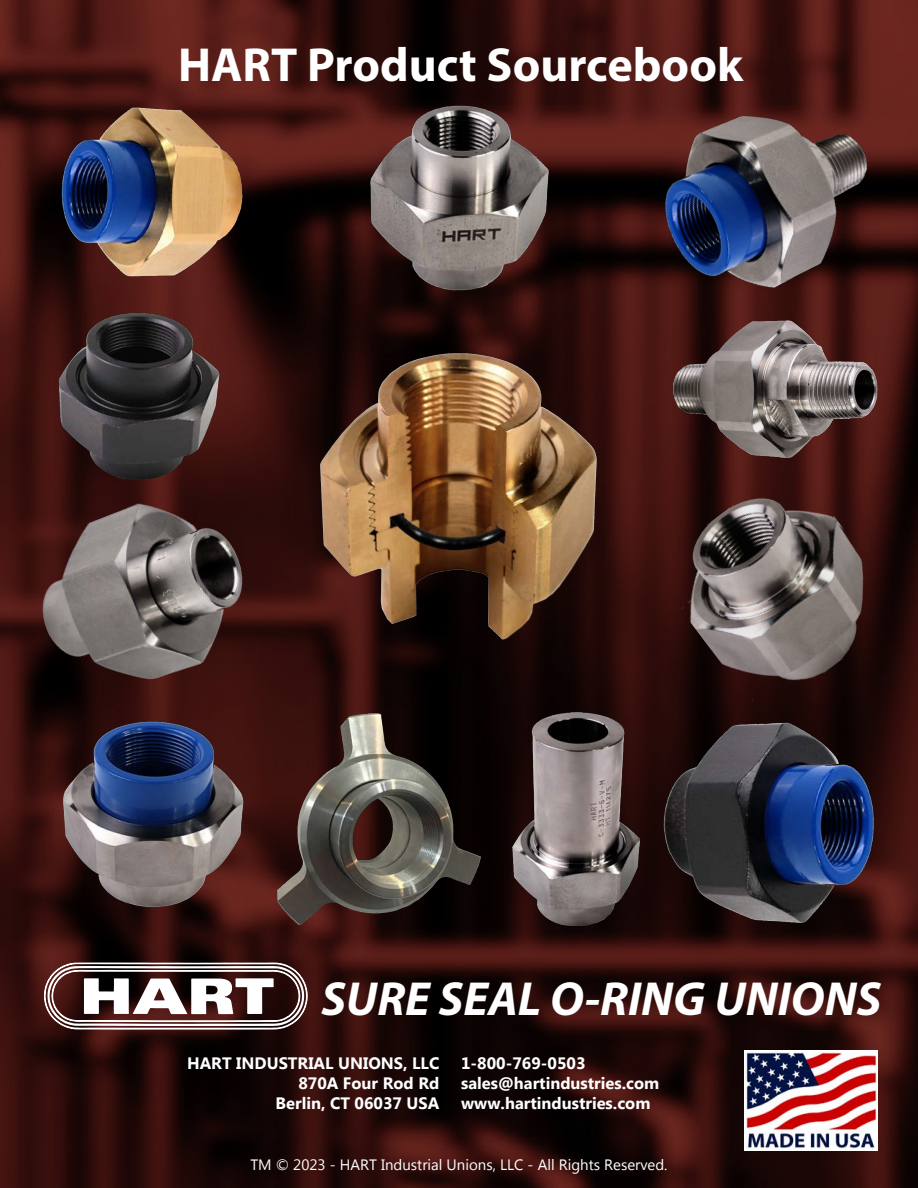
<style>
.page{position:relative;width:918px;height:1188px;background:#fff}
.page>*{position:absolute;margin:0;border:0;box-sizing:border-box;transform-origin:0 0}
.t1{font:700 48px "Myriad Pro";color:#fff}
.t2{font:italic 700 48px "Myriad Pro";color:#fff}
.t3{font:700 16.5px/19.8px "Microsoft New Tai Lue";color:#fff;text-align:right}
.t4{font:15px "Microsoft New Tai Lue";color:#fff}
</style>
<div class="page">
<img style="left:0;top:0;width:918px;height:1188px">
<img style="left:282px;top:714px;width:199px;height:211px">
<img style="left:313px;top:346px;width:288px;height:300px">
<img style="left:610px;top:59px;width:279px;height:271px">
<img style="left:744px;top:1051px;width:134px;height:100px">
<img style="left:0;top:427px;width:316px;height:337px">
<img style="left:22px;top:280px;width:240px;height:220px">
<img style="left:649px;top:460px;width:257px;height:259px">
<img style="left:42px;top:76px;width:205px;height:237px">
<img style="left:625px;top:693px;width:267px;height:252px">
<img style="left:30px;top:699px;width:252px;height:243px">
<img style="left:335px;top:80px;width:248px;height:228px">
<img style="left:512px;top:712px;width:128px;height:213px">
<img style="left:674px;top:321px;width:203px;height:137px">
<svg style="left:44px;top:962px;width:264px;height:67px"></svg>
<h1 class="t1" style="left:178px;top:33px;width:567px">HART Product Sourcebook</h1>
<h1 class="t2" style="left:321px;top:968px;width:561px">SURE SEAL O-RING UNIONS</h1>
<p class="t3" style="left:187px;top:1055px;width:254px">HART INDUSTRIAL UNIONS, LLC<br>870A Four Rod Rd<br>Berlin, CT 06037 USA</p>
<p class="t3" style="left:461px;top:1055px;width:200px;text-align:left">1-800-769-0503 sales@hartindustries.com www.hartindustries.com</p>
<p class="t4" style="left:250px;top:1156px;width:419px">TM © 2023 - HART Industrial Unions, LLC - All Rights Reserved.</p>
</div>
